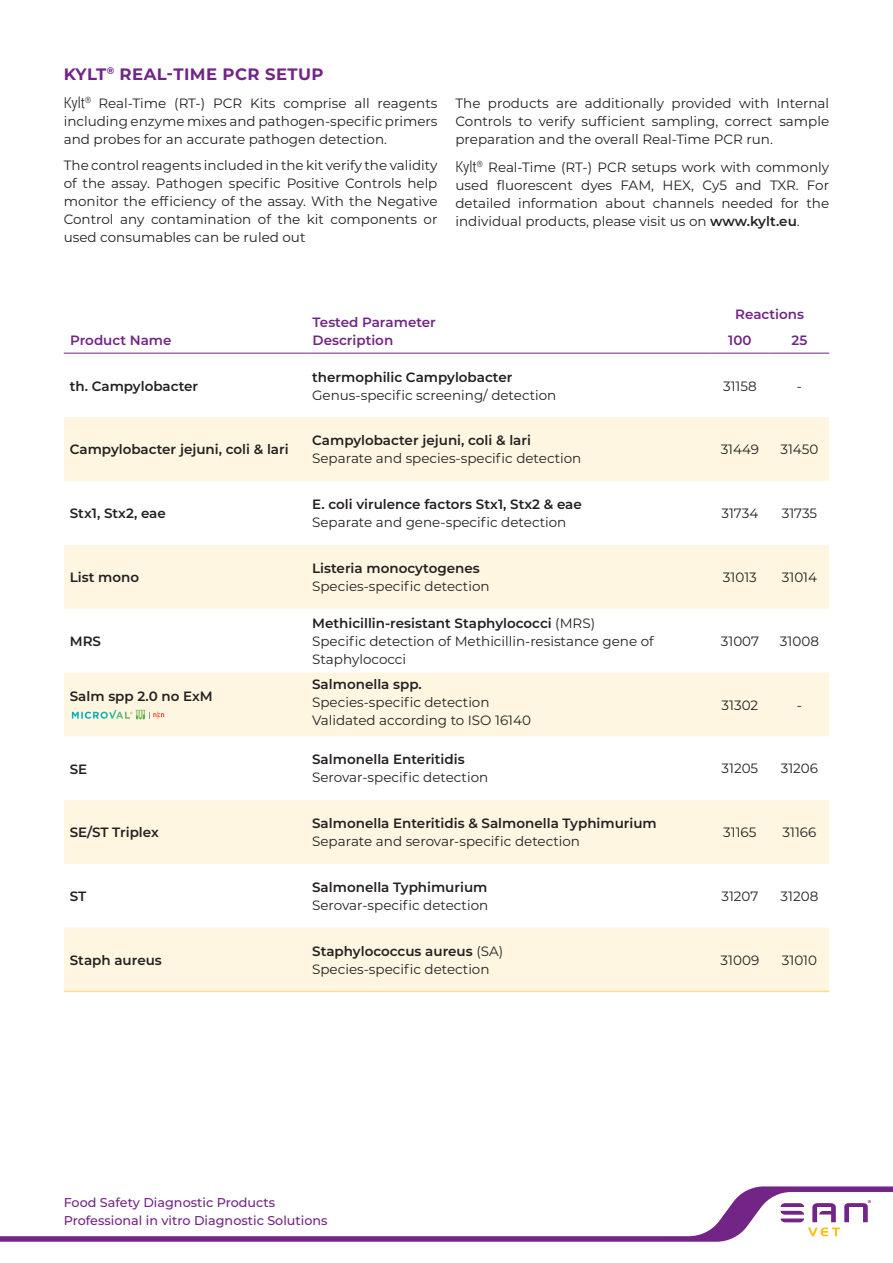
<style>
.page{position:relative;width:893px;height:1263px;background:#fff}
.page>*{position:absolute;margin:0;border:0;box-sizing:border-box;transform-origin:0 0}
.t1{font:700 16.5px "Montserrat";letter-spacing:.025em;color:#722587}
.t2{font:13.5px/18px "Montserrat";color:#231f20;text-align:justify}
.t3{font:600 13.5px "Montserrat";color:#231f20}
.t4{font:600 13.5px/18px "Montserrat";color:#722587}
.t5{font:500 12.75px/18px "Montserrat";color:#722587}
.s1{font-family:"Roboto Condensed";font-weight:300;font-size:15px}
.s2{font-weight:600}
</style>
<div class="page">
<svg style="left:0;top:1186px;width:893px;height:56px"></svg>
<svg style="left:780px;top:1200px;width:91px;height:36px"></svg>
<svg style="left:64px;top:417px;width:765px;height:574px;fill:#fef6e1"></svg>
<hr style="left:64px;top:353px;width:242px;height:1px;background:#722587">
<hr style="left:306px;top:353px;width:404px;height:1px;background:#722587">
<hr style="left:710px;top:353px;width:60px;height:1px;background:#722587">
<hr style="left:770px;top:353px;width:59px;height:1px;background:#722587">
<hr style="left:710px;top:991px;width:60px;height:1px;background:#fedb90">
<hr style="left:770px;top:991px;width:59px;height:1px;background:#fedb90">
<hr style="left:64px;top:991px;width:242px;height:1px;background:#fedb90">
<hr style="left:306px;top:991px;width:404px;height:1px;background:#fedb90">
<svg style="left:85px;top:710px;width:79px;height:9px"></svg>
<p class="t1" style="left:64px;top:62px;width:261px">KYLT<sup>®</sup> REAL-TIME PCR SETUP</p>
<p class="t2" style="left:64px;top:93px;width:375px"><span class="s1">Kylt</span><sup>®</sup> Real-Time (RT-) PCR Kits comprise all reagents including enzyme mixes and pathogen-specific primers and probes for an accurate pathogen detection.</p>
<p class="t2" style="left:64px;top:156px;width:375px">The control reagents included in the kit verify the validity of the assay. Pathogen specific Positive Controls help monitor the efficiency of the assay. With the Negative Control any contamination of the kit components or used consumables can be ruled out</p>
<p class="t2" style="left:455px;top:93px;width:375px">The products are additionally provided with Internal Controls to verify sufficient sampling, correct sample preparation and the overall Real-Time PCR run.</p>
<p class="t2" style="left:455px;top:157px;width:375px"><span class="s1">Kylt</span><sup>®</sup> Real-Time (RT-) PCR setups work with commonly used fluorescent dyes FAM, HEX, Cy5 and TXR. For detailed information about channels needed for the individual products, please visit us on <span class="s2">www.kylt.eu</span>.</p>
<p class="t4" style="left:70px;top:330px;width:103px">Product Name</p>
<p class="t4" style="left:313px;top:312px;width:125px">Tested Parameter<br>Description</p>
<p class="t4" style="left:728px;top:301px;width:77px;line-height:25.5px;text-indent:7px">Reactions<br>100</p>
<p class="t4" style="left:792px;top:330px;width:17px">25</p>
<p class="t3" style="left:70px;top:376px;width:130px">th. Campylobacter</p>
<p class="t3" style="left:312px;top:367px;width:202px">thermophilic Campylobacter</p>
<p class="t2" style="left:312px;top:385px;width:246px">Genus-specific screening/ detection</p>
<p class="t2" style="left:723px;top:376px;width:35px">31158</p>
<p class="t2" style="left:797px;top:376px;width:7px">-</p>
<p class="t3" style="left:70px;top:440px;width:220px">Campylobacter jejuni, coli &amp; lari</p>
<p class="t3" style="left:312px;top:431px;width:220px">Campylobacter jejuni, coli &amp; lari</p>
<p class="t2" style="left:312px;top:449px;width:271px">Separate and species-specific detection</p>
<p class="t2" style="left:721px;top:440px;width:40px">31449</p>
<p class="t2" style="left:780px;top:440px;width:39px">31450</p>
<p class="t3" style="left:70px;top:504px;width:98px">Stx1, Stx2, eae</p>
<p class="t3" style="left:312px;top:495px;width:271px">E. coli virulence factors Stx1, Stx2 &amp; eae</p>
<p class="t2" style="left:312px;top:513px;width:256px">Separate and gene-specific detection</p>
<p class="t2" style="left:721px;top:504px;width:38px">31734</p>
<p class="t2" style="left:782px;top:504px;width:37px">31735</p>
<p class="t3" style="left:70px;top:568px;width:71px">List mono</p>
<p class="t3" style="left:312px;top:559px;width:169px">Listeria monocytogenes</p>
<p class="t2" style="left:312px;top:577px;width:179px">Species-specific detection</p>
<p class="t2" style="left:723px;top:568px;width:35px">31013</p>
<p class="t2" style="left:782px;top:568px;width:37px">31014</p>
<p class="t3" style="left:70px;top:631px;width:33px">MRS</p>
<p class="t2" style="left:312px;top:613px;width:343px;text-align:left"><span class="s2">Methicillin-resistant Staphylococci</span> (MRS)<br>Specific detection of Methicillin-resistance gene of<br>Staphylococci</p>
<p class="t2" style="left:721px;top:631px;width:40px">31007</p>
<p class="t2" style="left:780px;top:631px;width:40px">31008</p>
<p class="t3" style="left:70px;top:686px;width:144px">Salm spp 2.0 no ExM</p>
<p class="t3" style="left:312px;top:674px;width:111px">Salmonella spp.</p>
<p class="t2" style="left:312px;top:693px;width:220px">Species-specific detection<br>Validated according to ISO 16140</p>
<p class="t2" style="left:722px;top:695px;width:38px">31302</p>
<p class="t2" style="left:797px;top:695px;width:7px">-</p>
<p class="t3" style="left:70px;top:759px;width:19px">SE</p>
<p class="t3" style="left:312px;top:750px;width:154px">Salmonella Enteritidis</p>
<p class="t2" style="left:312px;top:768px;width:178px">Serovar-specific detection</p>
<p class="t2" style="left:722px;top:759px;width:38px">31205</p>
<p class="t2" style="left:781px;top:759px;width:39px">31206</p>
<p class="t3" style="left:70px;top:823px;width:91px">SE/ST Triplex</p>
<p class="t3" style="left:312px;top:814px;width:346px">Salmonella Enteritidis &amp; Salmonella Typhimurium</p>
<p class="t2" style="left:312px;top:832px;width:269px">Separate and serovar-specific detection</p>
<p class="t2" style="left:723px;top:823px;width:35px">31165</p>
<p class="t2" style="left:782px;top:823px;width:35px">31166</p>
<p class="t3" style="left:70px;top:886px;width:18px">ST</p>
<p class="t3" style="left:312px;top:877px;width:177px">Salmonella Typhimurium</p>
<p class="t2" style="left:312px;top:896px;width:178px">Serovar-specific detection</p>
<p class="t2" style="left:721px;top:887px;width:38px">31207</p>
<p class="t2" style="left:781px;top:887px;width:39px">31208</p>
<p class="t3" style="left:70px;top:950px;width:94px">Staph aureus</p>
<p class="t2" style="left:312px;top:941px;width:193px"><span class="s2">Staphylococcus aureus</span> (SA)<br>Species-specific detection</p>
<p class="t2" style="left:721px;top:950px;width:40px">31009</p>
<p class="t2" style="left:782px;top:950px;width:37px">31010</p>
<p class="t5" style="left:64px;top:1193px;width:265px">Food Safety Diagnostic Products<br>Professional in vitro Diagnostic Solutions</p>
</div>
